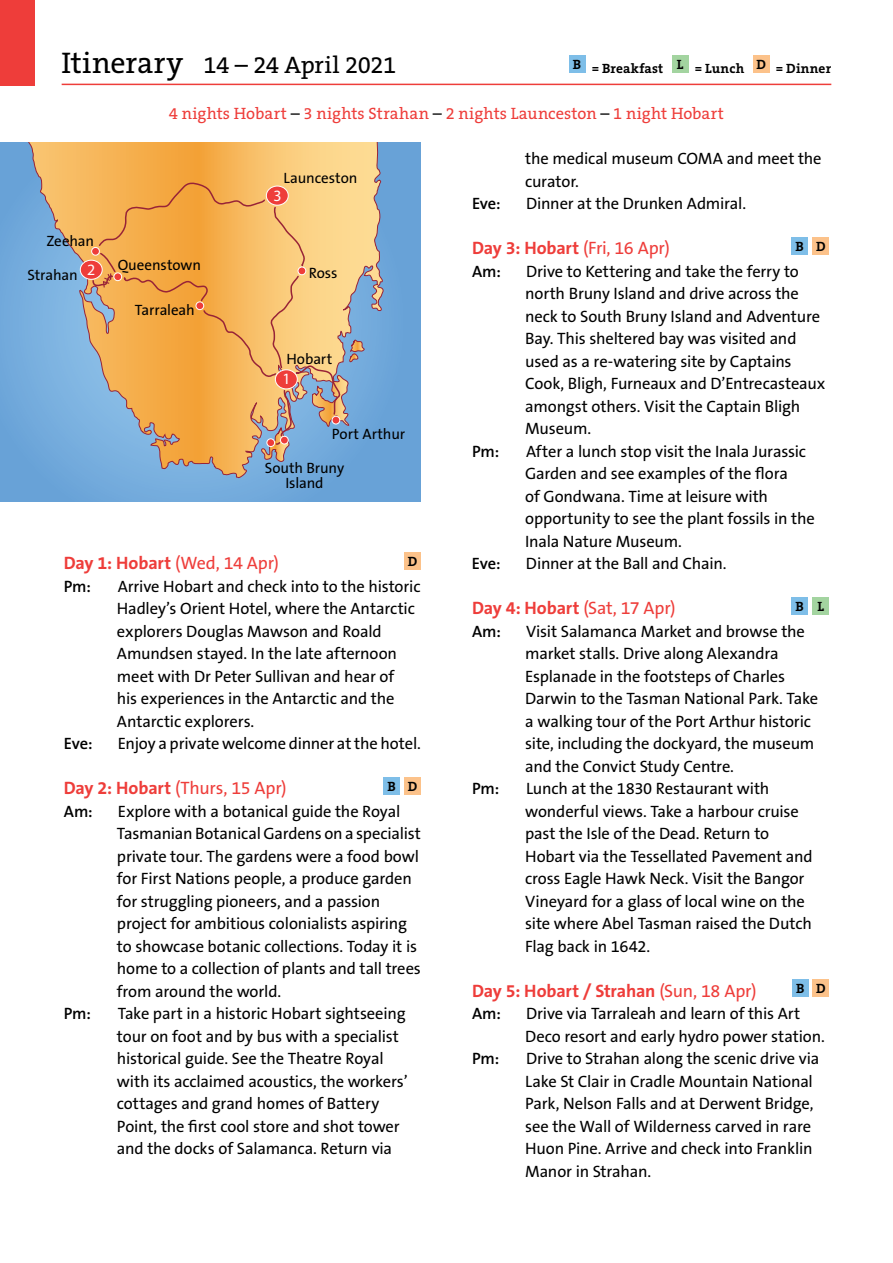
<style>
.page{position:relative;width:893px;height:1263px;background:#fff}
.page>*{position:absolute;margin:0;border:0;box-sizing:border-box;transform-origin:0 0}
.t1{font:24px "The Serif B5 Plain";letter-spacing:-.02em;color:#000}
.t2{font:700 18px "The Sans B7";letter-spacing:-.01em;color:#ee3d3a}
.t3{font:18px "The Sans B5 Plain";letter-spacing:-.01em;color:#ee3d3a}
.t4{font:16.5px/22.5px "The Sans B5 Plain";letter-spacing:-.01em;color:#000}
.t5{font:16.5px "The Serif B5 Plain";letter-spacing:.005em;color:#ee3d3a}
.t6{font:600 16.5px "The Sans B6";letter-spacing:-.01em;color:#000}
.t7{font:15.75px "Myriad Pro";color:#fff}
.t8{font:15px/15px "The Sans B5 Plain";letter-spacing:-.005em;color:#000;text-align:center}
.t9{font:700 13.5px "The Serif B7";letter-spacing:.01em;color:#000}
.s1{font-size:30px}
.s2{color:#000}
.s3{font-family:"The Sans B5 Plain";font-weight:400}
.s4{font-family:"The Sans B7";font-weight:700}
</style>
<div class="page">
<div style="left:0;top:142px;width:421px;height:359px;background:linear-gradient(to right,#71a9db,#6ca5d9)"></div>
<svg style="left:22px;top:142px;width:362px;height:336px;background:#8bacc6"></svg>
<div style="left:404px;top:552px;width:17px;height:17px;background:#fcc28a"></div>
<div style="left:383px;top:777px;width:17px;height:17px;background:#7ebee8"></div>
<div style="left:404px;top:777px;width:17px;height:17px;background:#fcc28a"></div>
<div style="left:0;top:0;width:34px;height:85px;background:#ee3d3a"></div>
<div style="left:791px;top:237px;width:17px;height:17px;background:#7ebee8"></div>
<div style="left:812px;top:237px;width:17px;height:17px;background:#fcc28a"></div>
<div style="left:791px;top:597px;width:17px;height:17px;background:#7ebee8"></div>
<div style="left:812px;top:597px;width:17px;height:17px;background:#a3d4a0"></div>
<div style="left:792px;top:979px;width:17px;height:18px;background:#7ebee8"></div>
<div style="left:813px;top:979px;width:16px;height:18px;background:#fcc28a"></div>
<hr style="left:62px;top:84px;width:769px;height:1px;background:#ee3d3a">
<div style="left:672px;top:55px;width:16px;height:18px;background:#a3d4a0"></div>
<div style="left:569px;top:55px;width:16px;height:18px;background:#7ebee8"></div>
<div style="left:753px;top:55px;width:16px;height:18px;background:#fcc28a"></div>
<svg style="left:22px;top:142px;width:342px;height:320px;background:#d3b17f"></svg>
<h1 class="t1" style="left:62px;top:52px;width:336px"><span class="s1">Itinerary</span> 14 – 24 April 2021</h1>
<p class="t9" style="left:573px;top:61px;width:260px">B = Breakfast L = Lunch D = Dinner</p>
<p class="t5" style="left:169px;top:105px;width:557px">4 nights Hobart <span class="s2">–</span> 3 nights Strahan <span class="s2">–</span> 2 nights Launceston <span class="s2">–</span> 1 night Hobart</p>
<p class="t8" style="left:283px;top:171px;width:75px">Launceston</p>
<p class="t8" style="left:46px;top:234px;width:49px">Zeehan</p>
<p class="t8" style="left:28px;top:268px;width:52px">Strahan</p>
<p class="t7" style="left:87px;top:260px;width:10px">2</p>
<p class="t8" style="left:118px;top:258px;width:85px">Queenstown</p>
<p class="t8" style="left:135px;top:303px;width:61px">Tarraleah</p>
<p class="t7" style="left:273px;top:186px;width:10px">3</p>
<p class="t8" style="left:309px;top:266px;width:30px">Ross</p>
<p class="t8" style="left:286px;top:352px;width:47px">Hobart</p>
<p class="t7" style="left:282px;top:369px;width:10px">1</p>
<p class="t8" style="left:332px;top:427px;width:75px">Port Arthur</p>
<p class="t8" style="left:265px;top:461px;width:81px">South Bruny<br>Island</p>
<p class="t2" style="left:64px;top:554px;width:217px">Day 1: Hobart <span class="s3">(Wed, 14 Apr)</span></p>
<p class="t6" style="left:64px;top:578px;width:29px">Pm:</p>
<p class="t4" style="left:117px;top:576px;width:305px">Arrive Hobart and check into to the historic Hadley’s Orient Hotel, where the Antarctic explorers Douglas Mawson and Roald Amundsen stayed. In the late afternoon meet with Dr Peter Sullivan and hear of<br>his experiences in the Antarctic and the Antarctic explorers.</p>
<p class="t6" style="left:64px;top:735px;width:30px">Eve:</p>
<p class="t4" style="left:118px;top:733px;width:305px">Enjoy a private welcome dinner at the hotel.</p>
<p class="t3" style="left:64px;top:779px;width:224px"><span class="s4">Day 2: Hobart</span> (Thurs, 15 Apr)</p>
<p class="t6" style="left:64px;top:803px;width:31px">Am:</p>
<p class="t4" style="left:117px;top:801px;width:306px">Explore with a botanical guide the Royal Tasmanian Botanical Gardens on a specialist private tour. The gardens were a food bowl for First Nations people, a produce garden for struggling pioneers, and a passion project for ambitious colonialists aspiring to showcase botanic collections. Today it is home to a collection of plants and tall trees from around the world.</p>
<p class="t6" style="left:64px;top:1005px;width:29px">Pm:</p>
<p class="t4" style="left:117px;top:1003px;width:292px">Take part in a historic Hobart sightseeing tour on foot and by bus with a specialist historical guide. See the Theatre Royal with its acclaimed acoustics, the workers’ cottages and grand homes of Battery Point, the first cool store and shot tower and the docks of Salamanca. Return via</p>
<p class="t9" style="left:408px;top:554px;width:11px">D</p>
<p class="t9" style="left:387px;top:779px;width:31px">B D</p>
<p class="t4" style="left:525px;top:148px;width:298px">the medical museum COMA and meet the curator.</p>
<p class="t6" style="left:472px;top:195px;width:30px">Eve:</p>
<p class="t4" style="left:526px;top:193px;width:222px">Dinner at the Drunken Admiral.</p>
<p class="t2" style="left:472px;top:239px;width:199px">Day 3: Hobart <span class="s3">(Fri, 16 Apr)</span></p>
<p class="t6" style="left:472px;top:263px;width:31px">Am:</p>
<p class="t4" style="left:525px;top:261px;width:302px">Drive to Kettering and take the ferry to north Bruny Island and drive across the neck to South Bruny Island and Adventure Bay. This sheltered bay was visited and used as a re-watering site by Captains Cook, Bligh, Furneaux and D’Entrecasteaux amongst others. Visit the Captain Bligh Museum.</p>
<p class="t6" style="left:472px;top:443px;width:29px">Pm:</p>
<p class="t4" style="left:525px;top:441px;width:291px">After a lunch stop visit the Inala Jurassic Garden and see examples of the flora<br>of Gondwana. Time at leisure with opportunity to see the plant fossils in the Inala Nature Museum.</p>
<p class="t6" style="left:472px;top:555px;width:30px">Eve:</p>
<p class="t4" style="left:526px;top:553px;width:202px">Dinner at the Ball and Chain.</p>
<p class="t2" style="left:472px;top:599px;width:205px">Day 4: Hobart <span class="s3">(Sat, 17 Apr)</span></p>
<p class="t6" style="left:472px;top:623px;width:31px">Am:</p>
<p class="t4" style="left:525px;top:621px;width:295px">Visit Salamanca Market and browse the market stalls. Drive along Alexandra Esplanade in the footsteps of Charles Darwin to the Tasman National Park. Take a walking tour of the Port Arthur historic site, including the dockyard, the museum and the Convict Study Centre.</p>
<p class="t6" style="left:472px;top:780px;width:29px">Pm:</p>
<p class="t4" style="left:525px;top:778px;width:289px">Lunch at the 1830 Restaurant with wonderful views. Take a harbour cruise past the Isle of the Dead. Return to Hobart via the Tessellated Pavement and cross Eagle Hawk Neck. Visit the Bangor Vineyard for a glass of local wine on the site where Abel Tasman raised the Dutch Flag back in 1642.</p>
<p class="t2" style="left:472px;top:981px;width:286px">Day 5: Hobart / Strahan <span class="s3">(Sun, 18 Apr)</span></p>
<p class="t6" style="left:472px;top:1005px;width:31px">Am:</p>
<p class="t4" style="left:525px;top:1003px;width:301px">Drive via Tarraleah and learn of this Art<br>Deco resort and early hydro power station.</p>
<p class="t6" style="left:472px;top:1050px;width:29px">Pm:</p>
<p class="t4" style="left:525px;top:1048px;width:296px">Drive to Strahan along the scenic drive via Lake St Clair in Cradle Mountain National Park, Nelson Falls and at Derwent Bridge, see the Wall of Wilderness carved in rare Huon Pine. Arrive and check into Franklin Manor in Strahan.</p>
<p class="t9" style="left:796px;top:239px;width:31px">B D</p>
<p class="t9" style="left:796px;top:599px;width:30px">B L</p>
<p class="t9" style="left:796px;top:981px;width:31px">B D</p>
</div>
